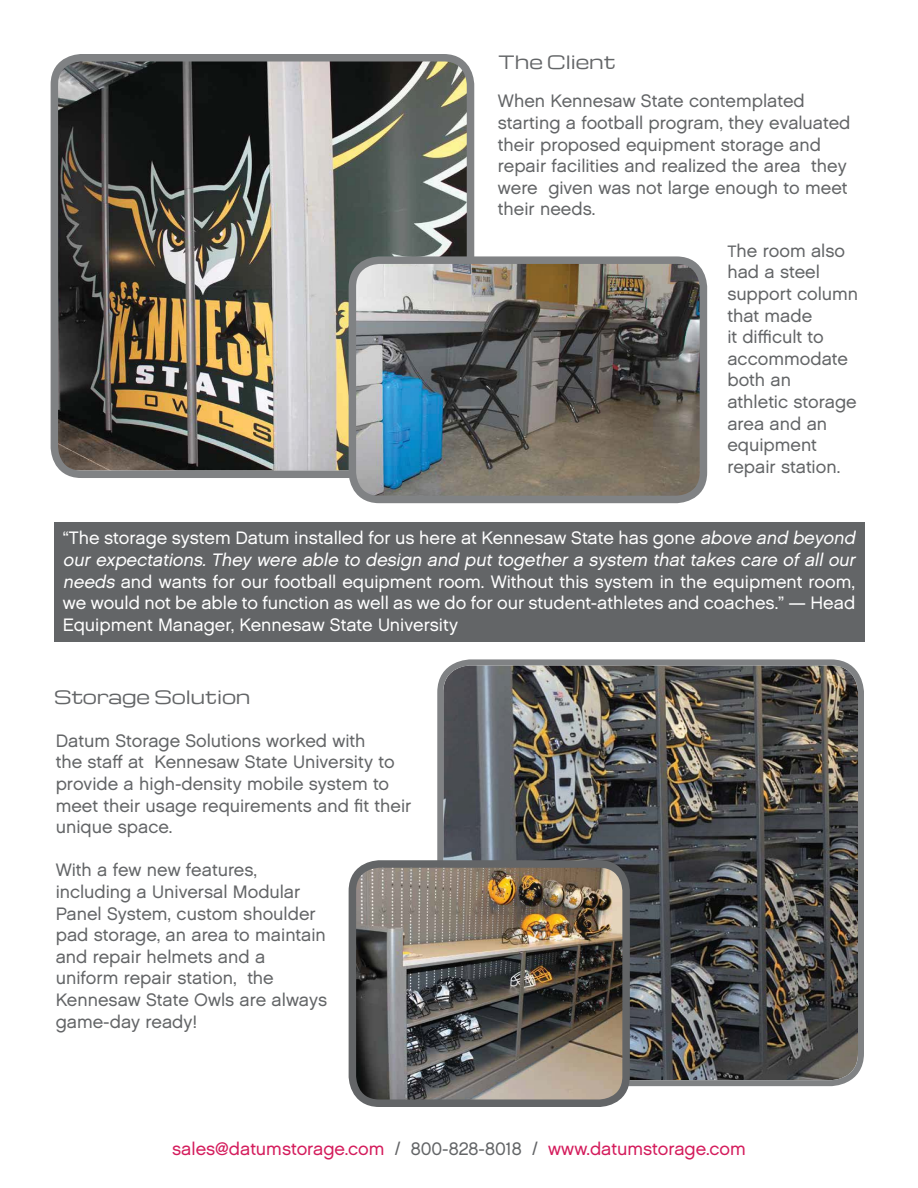
<style>
.page{position:relative;width:918px;height:1188px;background:#fff}
.page>*{position:absolute;margin:0;border:0;box-sizing:border-box;transform-origin:0 0}
.t1{font:18px/21.6px "Chalet London Nineteen Sixty";color:#636567}
.t2{font:18px/21.6px "Chalet London Nineteen Sixty";color:#fff}
.t3{font:18px "Chalet London Nineteen Sixty";color:#d41c5c}
.t4{font:18px "Michroma";color:#636567}
.s1{font-size:16.5px}
.s2{font-style:italic}
.s3{color:#636567}
</style>
<div class="page">
<img style="left:443px;top:665px;width:415px;height:415px;border-radius:27px">
<div style="left:437px;top:659px;width:427px;height:427px;border:6px solid #808284;border-radius:30px"></div>
<img style="left:60px;top:63px;width:405px;height:406px">
<div style="left:51px;top:54px;width:423px;height:424px;border:8px solid #808284;border-radius:27px"></div>
<img style="left:352px;top:864px;width:274px;height:239px;border-radius:27px">
<div style="left:349px;top:860px;width:281px;height:247px;border:8px solid #636567;border-radius:27px"></div>
<div style="left:54px;top:522px;width:810px;height:119px;background:#636567"></div>
<img style="left:352px;top:260px;width:351px;height:239px;border-radius:27px">
<div style="left:349px;top:256px;width:358px;height:247px;border:8px solid #808284;border-radius:27px"></div>
<p class="t4" style="left:498px;top:49px;width:119px">The Client</p>
<p class="t1" style="left:498px;top:92px;width:354px">When Kennesaw State contemplated starting a football program, they evaluated their proposed equipment storage and repair facilities and realized the area they were given was not large enough to meet their needs.</p>
<p class="t1" style="left:727px;top:242px;width:132px"><span class="s1">T</span>he room also had a steel support column that made<br>it difficult to accommodate both an<br>athletic storage area and an equipment repair station.</p>
<p class="t2" style="left:63px;top:529px;width:797px">“The storage system Datum installed for us here at Kennesaw State has gone <span class="s2">above and beyond our expectations. They were able to design and put together a system that takes care of all our needs</span> and wants for our football equipment room. Without this system in the equipment room, we would not be able to function as well as we do for our student-athletes and coaches.” — Head Equipment Manager, Kennesaw State University</p>
<p class="t4" style="left:54px;top:684px;width:198px">Storage Solution</p>
<p class="t1" style="left:56px;top:732px;width:357px">Datum Storage Solutions worked with<br>the staff at Kennesaw State University to provide a high-density mobile system to meet their usage requirements and fit their unique space.</p>
<p class="t1" style="left:56px;top:861px;width:273px">With a few new features, including a Universal Modular<br>Panel System, custom shoulder pad storage, an area to maintain and repair helmets and a uniform repair station, the<br>Kennesaw State Owls are always game-day ready!</p>
<p class="t3" style="left:172px;top:1141px;width:575px">sales@datumstorage.com <span class="s3">/ 800-828-8018 /</span> www.datumstorage.com</p>
</div>
